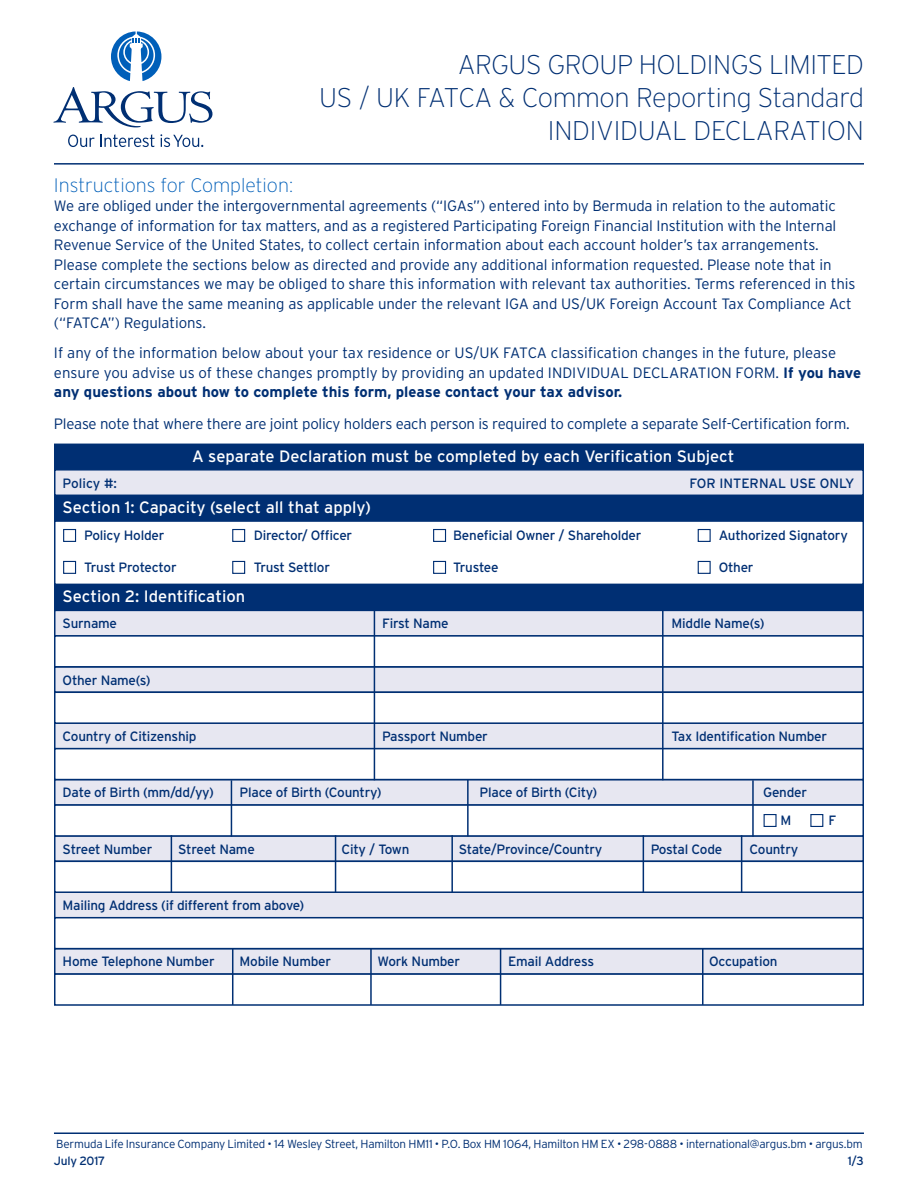
<style>
.page{position:relative;width:918px;height:1188px;background:#fff}
.page>*{position:absolute;margin:0;border:0;box-sizing:border-box;transform-origin:0 0}
.t1{font:200 27px "Interstate";letter-spacing:-.02em;color:#002f73}
.t2{font:200 19.5px "Interstate";color:#005fb9}
.t3{font:16.5px "Interstate";color:#fff}
.t4{font:300 15px/19.5px "Interstate";letter-spacing:-.01em;color:#002f73}
.t5{font:13.5px "Interstate";letter-spacing:-.02em;color:#002f73}
.t6{font:13.5px "Interstate";color:#002f73}
.t7{font:12px "Interstate";letter-spacing:-.02em;color:#002f73}
.t8{font:300 11.7px "Interstate";letter-spacing:-.02em;color:#002f73}
.s1{font-weight:700}
</style>
<div class="page">
<svg style="left:111px;top:31px;width:50px;height:50px"></svg>
<svg style="left:53px;top:87px;width:159px;height:40px"></svg>
<svg style="left:68px;top:134px;width:86px;height:13px"></svg>
<svg style="left:160px;top:134px;width:43px;height:13px"></svg>
<hr style="left:54px;top:163px;width:810px;height:2px;background:#002f73">
<div style="left:54px;top:444px;width:810px;height:27px;background:#002f73"></div>
<div style="left:54px;top:495px;width:810px;height:27px;background:#002f73"></div>
<div style="left:54px;top:584px;width:810px;height:27px;background:#002f73"></div>
<div style="left:54px;top:469px;width:810px;height:27px;background:#e7e7f1;border:2px solid #002f73"></div>
<div style="left:54px;top:610px;width:810px;height:27px;background:#e7e7f1;border:2px solid #002f73"></div>
<div style="left:54px;top:835px;width:810px;height:27px;background:#e7e7f1"></div>
<div style="left:54px;top:891px;width:810px;height:27px;background:#e7e7f1"></div>
<div style="left:54px;top:948px;width:810px;height:27px;background:#e7e7f1"></div>
<div style="left:54px;top:722px;width:810px;height:27px;background:#e7e7f1"></div>
<div style="left:54px;top:779px;width:810px;height:27px;background:#e7e7f1"></div>
<div style="left:54px;top:666px;width:810px;height:27px;background:#e7e7f1"></div>
<div style="left:54px;top:520px;width:810px;height:65px;background:#fff;border:2px solid #002f73"></div>
<div style="left:54px;top:635px;width:810px;height:33px;background:#fff;border:2px solid #002f73"></div>
<div style="left:54px;top:861px;width:810px;height:32px;background:#fff;border:2px solid #002f73"></div>
<div style="left:54px;top:917px;width:810px;height:32px;background:#fff;border:2px solid #002f73"></div>
<div style="left:54px;top:973px;width:810px;height:33px;background:#fff;border:2px solid #002f73"></div>
<div style="left:54px;top:748px;width:810px;height:32px;background:#fff;border:2px solid #002f73"></div>
<div style="left:54px;top:804px;width:810px;height:33px;background:#fff;border:2px solid #002f73"></div>
<div style="left:54px;top:692px;width:810px;height:32px;background:#fff;border:2px solid #002f73"></div>
<div style="left:63px;top:529px;width:13px;height:13px;border:1px solid #002f73"></div>
<div style="left:232px;top:529px;width:13px;height:13px;border:1px solid #002f73"></div>
<div style="left:433px;top:529px;width:13px;height:13px;border:1px solid #002f73"></div>
<div style="left:698px;top:529px;width:13px;height:13px;border:1px solid #002f73"></div>
<div style="left:63px;top:561px;width:13px;height:13px;border:1px solid #002f73"></div>
<div style="left:232px;top:561px;width:13px;height:13px;border:1px solid #002f73"></div>
<div style="left:433px;top:561px;width:13px;height:13px;border:1px solid #002f73"></div>
<div style="left:698px;top:561px;width:13px;height:13px;border:1px solid #002f73"></div>
<hr style="left:374px;top:608px;width:1px;height:172px;background:#002f73">
<hr style="left:171px;top:835px;width:1px;height:58px;background:#002f73">
<hr style="left:335px;top:835px;width:1px;height:58px;background:#002f73">
<hr style="left:232px;top:949px;width:1px;height:56px;background:#002f73">
<hr style="left:370px;top:949px;width:2px;height:56px;background:#002f73">
<hr style="left:500px;top:949px;width:1px;height:56px;background:#002f73">
<hr style="left:702px;top:949px;width:2px;height:56px;background:#002f73">
<hr style="left:451px;top:835px;width:2px;height:58px;background:#002f73">
<hr style="left:643px;top:835px;width:1px;height:58px;background:#002f73">
<hr style="left:741px;top:835px;width:1px;height:58px;background:#002f73">
<hr style="left:231px;top:780px;width:1px;height:57px;background:#002f73">
<hr style="left:467px;top:780px;width:2px;height:56px;background:#002f73">
<hr style="left:752px;top:780px;width:2px;height:57px;background:#002f73">
<hr style="left:662px;top:608px;width:2px;height:172px;background:#002f73">
<div style="left:764px;top:814px;width:13px;height:13px;border:1px solid #002f73"></div>
<div style="left:810px;top:814px;width:13px;height:13px;border:1px solid #002f73"></div>
<hr style="left:54px;top:1132px;width:810px;height:2px;background:#002f73">
<p class="t1" style="left:458px;top:49px;width:408px">ARGUS GROUP HOLDINGS LIMITED</p>
<p class="t1" style="left:319px;top:82px;width:546px">US / UK FATCA &amp; Common Reporting Standard</p>
<p class="t1" style="left:548px;top:115px;width:318px">INDIVIDUAL DECLARATION</p>
<p class="t2" style="left:54px;top:174px;width:241px">Instructions for Completion:</p>
<p class="t4" style="left:54px;top:196px;width:803px">We are obliged under the intergovernmental agreements (“IGAs”) entered into by Bermuda in relation to the automatic exchange of information for tax matters, and as a registered Participating Foreign Financial Institution with the Internal Revenue Service of the United States, to collect certain information about each account holder’s tax arrangements.<br>Please complete the sections below as directed and provide any additional information requested. Please note that in certain circumstances we may be obliged to share this information with relevant tax authorities. Terms referenced in this Form shall have the same meaning as applicable under the relevant IGA and US/UK Foreign Account Tax Compliance Act (“FATCA”) Regulations.</p>
<p class="t4" style="left:54px;top:343px;width:809px">If any of the information below about your tax residence or US/UK FATCA classification changes in the future, please ensure you advise us of these changes promptly by providing an updated INDIVIDUAL DECLARATION FORM. <span class="s1">If you have any questions about how to complete this form, please contact your tax advisor.</span></p>
<p class="t4" style="left:54px;top:414px;width:797px">Please note that where there are joint policy holders each person is required to complete a separate Self-Certification form.</p>
<p class="t3" style="left:192px;top:447px;width:544px">A separate Declaration must be completed by each Verification Subject</p>
<p class="t3" style="left:63px;top:498px;width:310px">Section 1: Capacity (select all that apply)</p>
<p class="t5" style="left:63px;top:475px;width:56px">Policy #:</p>
<p class="t6" style="left:689px;top:475px;width:166px">FOR INTERNAL USE ONLY</p>
<p class="t5" style="left:84px;top:528px;width:82px">Policy Holder</p>
<p class="t5" style="left:254px;top:528px;width:100px">Director/ Officer</p>
<p class="t5" style="left:453px;top:528px;width:190px">Beneficial Owner / Shareholder</p>
<p class="t5" style="left:719px;top:528px;width:131px">Authorized Signatory</p>
<p class="t5" style="left:84px;top:560px;width:94px">Trust Protector</p>
<p class="t5" style="left:254px;top:560px;width:78px">Trust Settlor</p>
<p class="t5" style="left:453px;top:560px;width:47px">Trustee</p>
<p class="t5" style="left:719px;top:560px;width:36px">Other</p>
<p class="t3" style="left:63px;top:587px;width:184px">Section 2: Identification</p>
<p class="t5" style="left:63px;top:616px;width:56px">Surname</p>
<p class="t5" style="left:382px;top:616px;width:68px">First Name</p>
<p class="t5" style="left:672px;top:616px;width:94px">Middle Name(s)</p>
<p class="t5" style="left:63px;top:672px;width:90px">Other Name(s)</p>
<p class="t5" style="left:63px;top:729px;width:135px">Country of Citizenship</p>
<p class="t5" style="left:382px;top:729px;width:107px">Passport Number</p>
<p class="t5" style="left:672px;top:729px;width:157px">Tax Identification Number</p>
<p class="t5" style="left:63px;top:785px;width:153px">Date of Birth (mm/dd/yy)</p>
<p class="t5" style="left:240px;top:785px;width:144px">Place of Birth (Country)</p>
<p class="t5" style="left:480px;top:785px;width:119px">Place of Birth (City)</p>
<p class="t5" style="left:763px;top:785px;width:45px">Gender</p>
<p class="t5" style="left:780px;top:813px;width:12px">M</p>
<p class="t5" style="left:828px;top:813px;width:9px">F</p>
<p class="t5" style="left:63px;top:841px;width:91px">Street Number</p>
<p class="t5" style="left:178px;top:841px;width:78px">Street Name</p>
<p class="t5" style="left:342px;top:841px;width:69px">City / Town</p>
<p class="t5" style="left:459px;top:841px;width:145px">State/Province/Country</p>
<p class="t5" style="left:651px;top:841px;width:73px">Postal Code</p>
<p class="t5" style="left:750px;top:841px;width:50px">Country</p>
<p class="t5" style="left:63px;top:898px;width:243px">Mailing Address (if different from above)</p>
<p class="t5" style="left:63px;top:954px;width:154px">Home Telephone Number</p>
<p class="t5" style="left:240px;top:954px;width:93px">Mobile Number</p>
<p class="t5" style="left:378px;top:954px;width:84px">Work Number</p>
<p class="t5" style="left:508px;top:954px;width:88px">Email Address</p>
<p class="t5" style="left:709px;top:954px;width:70px">Occupation</p>
<p class="t8" style="left:56px;top:1137px;width:808px">Bermuda Life Insurance Company Limited • 14 Wesley Street, Hamilton HM11 • P.O. Box HM 1064, Hamilton HM EX • 298-0888 • international@argus.bm • argus.bm</p>
<p class="t7" style="left:54px;top:1154px;width:53px">July 2017</p>
<p class="t7" style="left:848px;top:1154px;width:18px">1/3</p>
</div>
